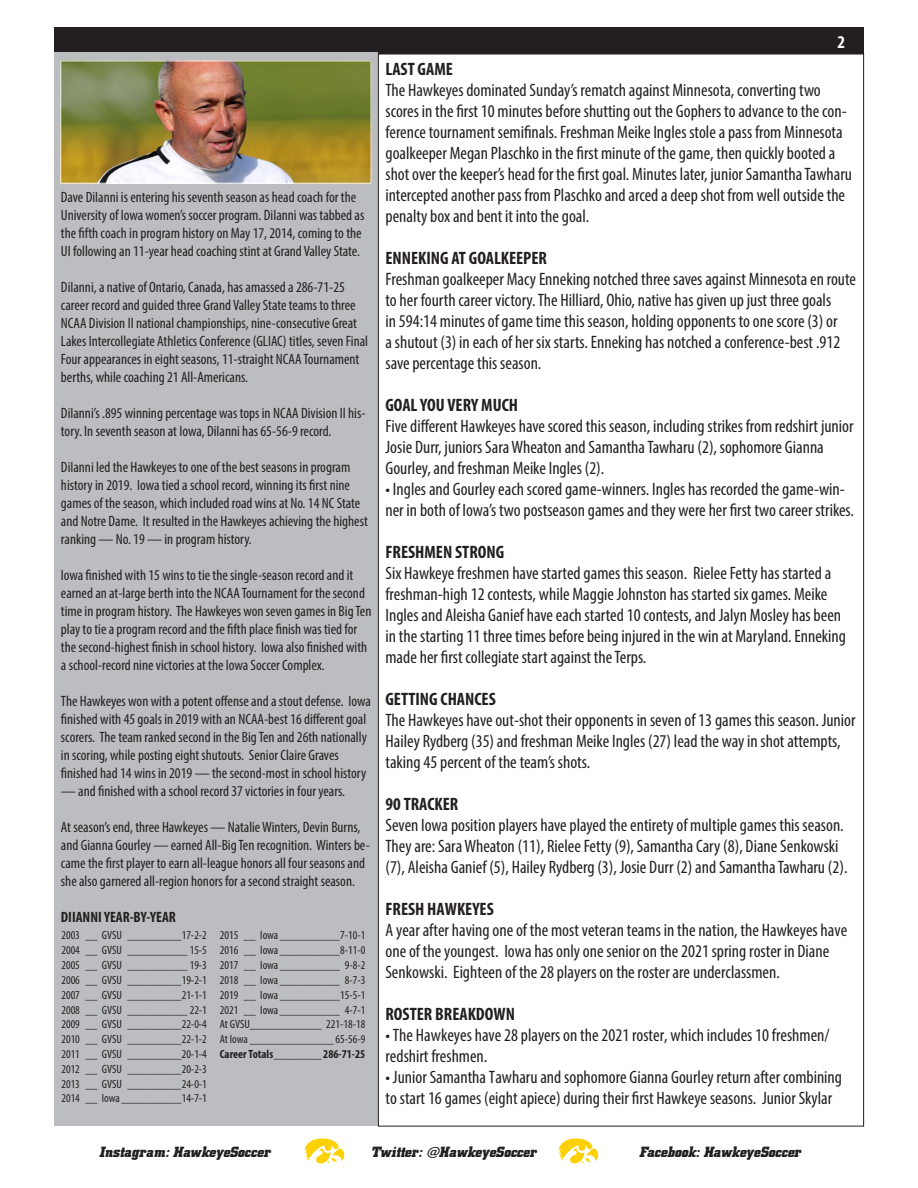
<style>
.page{position:relative;width:918px;height:1188px;background:#fff}
.page>*{position:absolute;margin:0;border:0;box-sizing:border-box;transform-origin:0 0}
.t1{font:condensed 18px/21px "Myriad Pro";color:#231f20}
.t2{font:700 condensed 18px "Myriad Pro";color:#231f20}
.t3{font:700 condensed 18px "Myriad Pro";color:#fff}
.t4{font:condensed 15px/18px "Myriad Pro";color:#231f20}
.t5{font:italic 700 15px "Hawkeye";color:#231f20}
.t6{font:700 condensed 15px "Myriad Pro";color:#231f20}
.t7{font:condensed 12px "Myriad Pro";color:#231f20}
.t8{font:700 condensed 12px "Myriad Pro";color:#231f20}
</style>
<div class="page">
<div style="left:54px;top:27px;width:810px;height:27px;background:#231f20"></div>
<svg style="left:305px;top:1138px;width:39px;height:26px"></svg>
<svg style="left:559px;top:1138px;width:39px;height:26px"></svg>
<div style="left:54px;top:52px;width:324px;height:1073px;background:#bcbdc0"></div>
<img style="left:62px;top:63px;width:307px;height:119px">
<div style="left:60px;top:61px;width:311px;height:123px;border:1px solid #fff"></div>
<p class="t4" style="left:61px;top:187px;width:305px">Dave DiIanni is entering his seventh season as head coach for the University of Iowa women’s soccer program. DiIanni was tabbed as the fifth coach in program history on May 17, 2014, coming to the UI following an 11-year head coaching stint at Grand Valley State.</p>
<p class="t4" style="left:61px;top:277px;width:309px">DiIanni, a native of Ontario, Canada, has amassed a 286-71-25 career record and guided three Grand Valley State teams to three NCAA Division II national championships, nine-consecutive Great Lakes Intercollegiate Athletics Conference (GLIAC) titles, seven Final Four appearances in eight seasons, 11-straight NCAA Tournament berths, while coaching 21 All-Americans.</p>
<p class="t4" style="left:61px;top:403px;width:306px">DiIanni’s .895 winning percentage was tops in NCAA Division II his&shy;tory. In seventh season at Iowa, DiIanni has 65-56-9 record.</p>
<p class="t4" style="left:61px;top:457px;width:308px">DiIanni led the Hawkeyes to one of the best seasons in program history in 2019. Iowa tied a school record, winning its first nine games of the season, which included road wins at No. 14 NC State and Notre Dame. It resulted in the Hawkeyes achieving the highest ranking — No. 19 — in program history.</p>
<p class="t4" style="left:61px;top:565px;width:312px">Iowa finished with 15 wins to tie the single-season record and it earned an at-large berth into the NCAA Tournament for the second time in program history. The Hawkeyes won seven games in Big Ten play to tie a program record and the fifth place finish was tied for the second-highest finish in school history. Iowa also finished with a school-record nine victories at the Iowa Soccer Complex.</p>
<p class="t4" style="left:61px;top:691px;width:311px">The Hawkeyes won with a potent offense and a stout defense. Iowa finished with 45 goals in 2019 with an NCAA-best 16 different goal scorers. The team ranked second in the Big Ten and 26th nationally in scoring, while posting eight shutouts. Senior Claire Graves finished had 14 wins in 2019 — the second-most in school history</p>
<p class="t4" style="left:61px;top:781px;width:286px">— and finished with a school record 37 victories in four years.</p>
<p class="t4" style="left:61px;top:817px;width:310px">At season’s end, three Hawkeyes — Natalie Winters, Devin Burns, and Gianna Gourley — earned All-Big Ten recognition. Winters be&shy;came the first player to earn all-league honors all four seasons and she also garnered all-region honors for a second straight season.</p>
<p class="t6" style="left:61px;top:907px;width:117px">DIIANNI YEAR-BY-YEAR</p>
<p class="t7" style="left:61px;top:928px;width:147px">2003 __ GVSU _________17-2-2</p>
<p class="t7" style="left:61px;top:943px;width:147px">2004 __ GVSU __________ 15-5</p>
<p class="t7" style="left:61px;top:958px;width:147px">2005 __ GVSU __________ 19-3</p>
<p class="t7" style="left:61px;top:973px;width:147px">2006 __ GVSU _________19-2-1</p>
<p class="t7" style="left:61px;top:988px;width:147px">2007 __ GVSU _________21-1-1</p>
<p class="t7" style="left:61px;top:1002px;width:147px">2008 __ GVSU __________ 22-1</p>
<p class="t7" style="left:61px;top:1017px;width:147px">2009 __ GVSU _________22-0-4</p>
<p class="t7" style="left:61px;top:1032px;width:147px">2010 __ GVSU _________22-1-2</p>
<p class="t7" style="left:61px;top:1047px;width:147px">2011 __ GVSU _________20-1-4</p>
<p class="t7" style="left:61px;top:1062px;width:147px">2012 __ GVSU _________20-2-3</p>
<p class="t7" style="left:61px;top:1076px;width:147px">2013 __ GVSU _________24-0-1</p>
<p class="t7" style="left:61px;top:1091px;width:147px">2014 __ Iowa __________14-7-1</p>
<p class="t7" style="left:220px;top:928px;width:147px">2015 __ Iowa __________7-10-1</p>
<p class="t7" style="left:220px;top:943px;width:147px">2016 __ Iowa __________8-11-0</p>
<p class="t7" style="left:220px;top:958px;width:147px">2017 __ Iowa __________ 9-8-2</p>
<p class="t7" style="left:220px;top:973px;width:147px">2018 __ Iowa __________ 8-7-3</p>
<p class="t7" style="left:220px;top:988px;width:147px">2019 __ Iowa __________15-5-1</p>
<p class="t7" style="left:220px;top:1002px;width:147px">2021 __ Iowa __________ 4-7-1</p>
<p class="t7" style="left:220px;top:1017px;width:147px">At GVSU____________ 221-18-18</p>
<p class="t7" style="left:220px;top:1032px;width:147px">At Iowa ______________ 65-56-9</p>
<p class="t8" style="left:220px;top:1047px;width:147px">Career Totals________ 286-71-25</p>
<p class="t3" style="left:837px;top:31px;width:9px">2</p>
<p class="t2" style="left:386px;top:57px;width:69px">LAST GAME</p>
<p class="t1" style="left:386px;top:79px;width:468px">The Hawkeyes dominated Sunday’s rematch against Minnesota, converting two scores in the first 10 minutes before shutting out the Gophers to advance to the con&shy;ference tournament semifinals. Freshman Meike Ingles stole a pass from Minnesota goalkeeper Megan Plaschko in the first minute of the game, then quickly booted a shot over the keeper’s head for the first goal. Minutes later, junior Samantha Tawharu intercepted another pass from Plaschko and arced a deep shot from well outside the penalty box and bent it into the goal.</p>
<p class="t2" style="left:386px;top:246px;width:163px">ENNEKING AT GOALKEEPER</p>
<p class="t1" style="left:386px;top:268px;width:472px">Freshman goalkeeper Macy Enneking notched three saves against Minnesota en route to her fourth career victory. The Hilliard, Ohio, native has given up just three goals<br>in 594:14 minutes of game time this season, holding opponents to one score (3) or<br>a shutout (3) in each of her six starts. Enneking has notched a conference-best .912 save percentage this season.</p>
<p class="t2" style="left:386px;top:393px;width:134px">GOAL YOU VERY MUCH</p>
<p class="t1" style="left:386px;top:415px;width:470px">Five different Hawkeyes have scored this season, including strikes from redshirt junior<br>Josie Durr, juniors Sara Wheaton and Samantha Tawharu (2), sophomore Gianna<br>Gourley, and freshman Meike Ingles (2).</p>
<p class="t1" style="left:386px;top:478px;width:470px">• Ingles and Gourley each scored game-winners. Ingles has recorded the game-win&shy;ner in both of Iowa’s two postseason games and they were her first two career strikes.</p>
<p class="t2" style="left:386px;top:540px;width:120px">FRESHMEN STRONG</p>
<p class="t1" style="left:386px;top:562px;width:462px">Six Hawkeye freshmen have started games this season. Rielee Fetty has started a freshman-high 12 contests, while Maggie Johnston has started six games. Meike Ingles and Aleisha Ganief have each started 10 contests, and Jalyn Mosley has been in the starting 11 three times before being injured in the win at Maryland. Enneking made her first collegiate start against the Terps.</p>
<p class="t2" style="left:386px;top:687px;width:112px">GETTING CHANCES</p>
<p class="t1" style="left:386px;top:709px;width:472px">The Hawkeyes have out-shot their opponents in seven of 13 games this season. Junior<br>Hailey Rydberg (35) and freshman Meike Ingles (27) lead the way in shot attempts, taking 45 percent of the team’s shots.</p>
<p class="t2" style="left:386px;top:792px;width:74px">90 TRACKER</p>
<p class="t1" style="left:386px;top:814px;width:464px">Seven Iowa position players have played the entirety of multiple games this season.<br>They are: Sara Wheaton (11), Rielee Fetty (9), Samantha Cary (8), Diane Senkowski (7), Aleisha Ganief (5), Hailey Rydberg (3), Josie Durr (2) and Samantha Tawharu (2).</p>
<p class="t2" style="left:386px;top:897px;width:110px">FRESH HAWKEYES</p>
<p class="t1" style="left:386px;top:919px;width:463px">A year after having one of the most veteran teams in the nation, the Hawkeyes have one of the youngest. Iowa has only one senior on the 2021 spring roster in Diane<br>Senkowski. Eighteen of the 28 players on the roster are underclassmen.</p>
<p class="t2" style="left:386px;top:1002px;width:131px">ROSTER BREAKDOWN</p>
<p class="t1" style="left:386px;top:1024px;width:446px">• The Hawkeyes have 28 players on the 2021 roster, which includes 10 freshmen/ redshirt freshmen.</p>
<p class="t1" style="left:386px;top:1066px;width:458px">• Junior Samantha Tawharu and sophomore Gianna Gourley return after combining to start 16 games (eight apiece) during their first Hawkeye seasons. Junior Skylar</p>
<p class="t5" style="left:99px;top:1143px;width:173px">Instagram: HawkeyeSoccer</p>
<p class="t5" style="left:371px;top:1143px;width:167px">Twitter: @HawkeyeSoccer</p>
<p class="t5" style="left:639px;top:1143px;width:163px">Facebook: HawkeyeSoccer</p>
</div>
